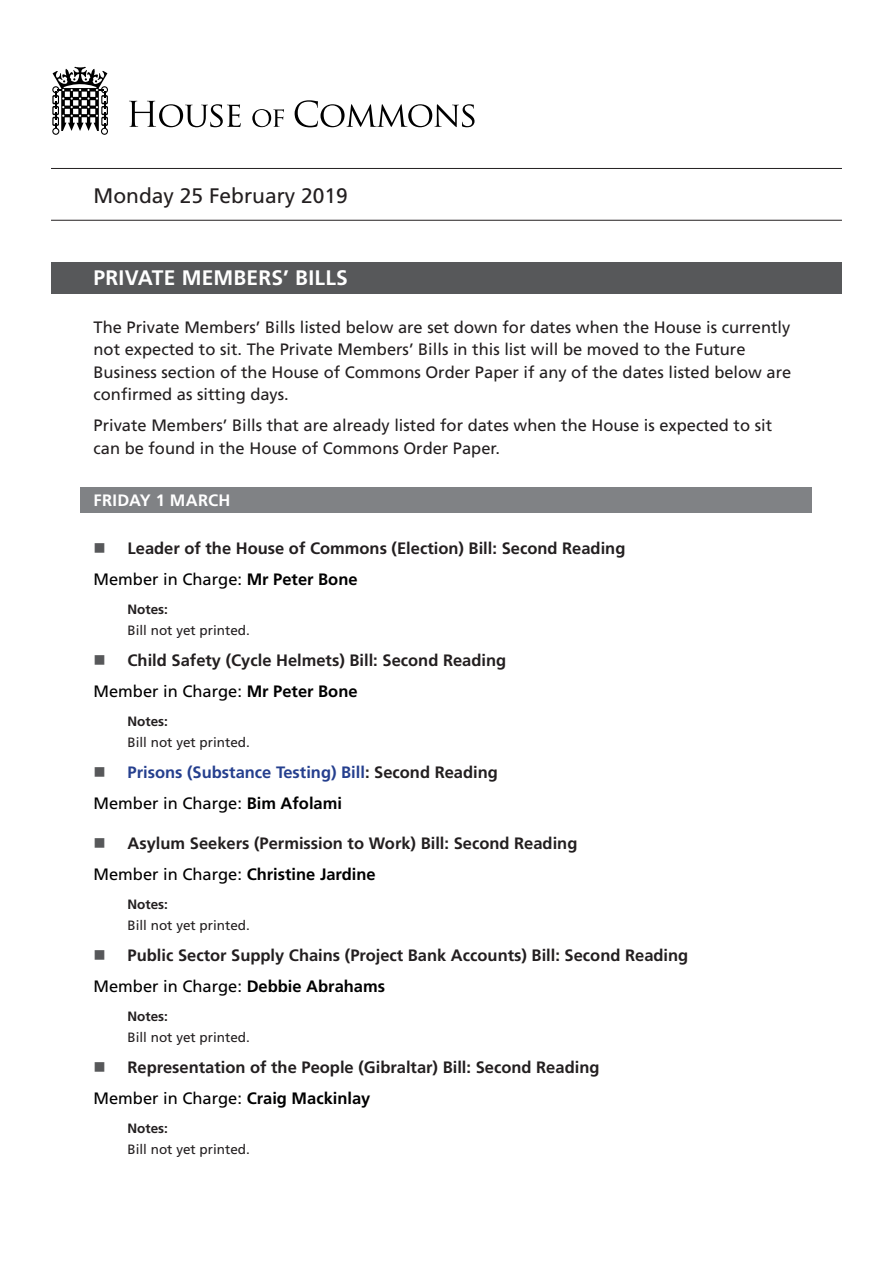
<style>
.page{position:relative;width:893px;height:1263px;background:#fff}
.page>*{position:absolute;margin:0;border:0;box-sizing:border-box;transform-origin:0 0}
.t1{font:21px "Frutiger LT Std";color:#231f20}
.t2{font:700 21px "Frutiger LT Std";letter-spacing:.01em;color:#fff}
.t3{font:700 16.5px/31px "Frutiger LT Std";color:#231f20}
.t4{font:16.5px/22.5px "Frutiger LT Std";color:#231f20}
.t5{font:700 16.5px/31px "Frutiger LT Std";color:#253f8e}
.t6{font:700 16.5px "Frutiger LT Std";letter-spacing:.015em;color:#fff}
.t7{font:13.5px "Frutiger LT Std";color:#231f20}
.t8{font:700 13.5px "Frutiger LT Std";color:#231f20}
.s1{font-weight:400;color:#000001}
.s2{color:#000001}
.s3{color:#231f20}
</style>
<div class="page">
<hr style="left:51px;top:168px;width:791px;height:1px;background:#231f20">
<hr style="left:51px;top:220px;width:791px;height:1px;background:#231f20">
<div style="left:51px;top:262px;width:791px;height:31px;background:#57585a"></div>
<div style="left:81px;top:487px;width:731px;height:25px;background:#808285"></div>
<svg style="left:52px;top:67px;width:56px;height:68px"></svg>
<svg style="left:129px;top:101px;width:112px;height:26px"></svg>
<svg style="left:252px;top:109px;width:32px;height:18px"></svg>
<svg style="left:295px;top:100px;width:179px;height:27px"></svg>
<p class="t1" style="left:94px;top:183px;width:256px">Monday 25 February 2019</p>
<p class="t2" style="left:94px;top:265px;width:256px">PRIVATE MEMBERS’ BILLS</p>
<p class="t4" style="left:94px;top:316px;width:699px">The Private Members’ Bills listed below are set down for dates when the House is currently not expected to sit. The Private Members’ Bills in this list will be moved to the Future Business section of the House of Commons Order Paper if any of the dates listed below are confirmed as sitting days.</p>
<p class="t4" style="left:94px;top:414px;width:680px">Private Members’ Bills that are already listed for dates when the House is expected to sit can be found in the House of Commons Order Paper.</p>
<p class="t6" style="left:94px;top:491px;width:138px">FRIDAY 1 MARCH</p>
<p class="t3" style="left:94px;top:533px;width:533px;text-indent:34px">Leader of the House of Commons (Election) Bill: Second Reading<br><span class="s1">Member in Charge:</span> <span class="s2">Mr Peter Bone</span></p>
<p class="t8" style="left:128px;top:602px;width:42px">Notes:</p>
<p class="t7" style="left:128px;top:623px;width:124px">Bill not yet printed.</p>
<p class="t3" style="left:94px;top:645px;width:414px;text-indent:34px">Child Safety (Cycle Helmets) Bill: Second Reading<br><span class="s1">Member in Charge:</span> <span class="s2">Mr Peter Bone</span></p>
<p class="t8" style="left:128px;top:714px;width:42px">Notes:</p>
<p class="t7" style="left:128px;top:735px;width:124px">Bill not yet printed.</p>
<p class="t5" style="left:94px;top:757px;width:406px;text-indent:34px">Prisons (Substance Testing) Bill<span class="s3">: Second Reading<br></span><span class="s1">Member in Charge:</span> <span class="s2">Bim Afolami</span></p>
<p class="t3" style="left:94px;top:827px;width:485px;text-indent:34px">Asylum Seekers (Permission to Work) Bill: Second Reading<br><span class="s1">Member in Charge:</span> <span class="s2">Christine Jardine</span></p>
<p class="t8" style="left:128px;top:896px;width:42px">Notes:</p>
<p class="t7" style="left:128px;top:917px;width:124px">Bill not yet printed.</p>
<p class="t3" style="left:94px;top:939px;width:596px;text-indent:34px">Public Sector Supply Chains (Project Bank Accounts) Bill: Second Reading<br><span class="s1">Member in Charge:</span> <span class="s2">Debbie Abrahams</span></p>
<p class="t8" style="left:128px;top:1008px;width:42px">Notes:</p>
<p class="t7" style="left:128px;top:1029px;width:124px">Bill not yet printed.</p>
<p class="t3" style="left:94px;top:1051px;width:507px;text-indent:34px">Representation of the People (Gibraltar) Bill: Second Reading<br><span class="s1">Member in Charge:</span> <span class="s2">Craig Mackinlay</span></p>
<p class="t8" style="left:128px;top:1120px;width:42px">Notes:</p>
<p class="t7" style="left:128px;top:1141px;width:124px">Bill not yet printed.</p>
</div>
